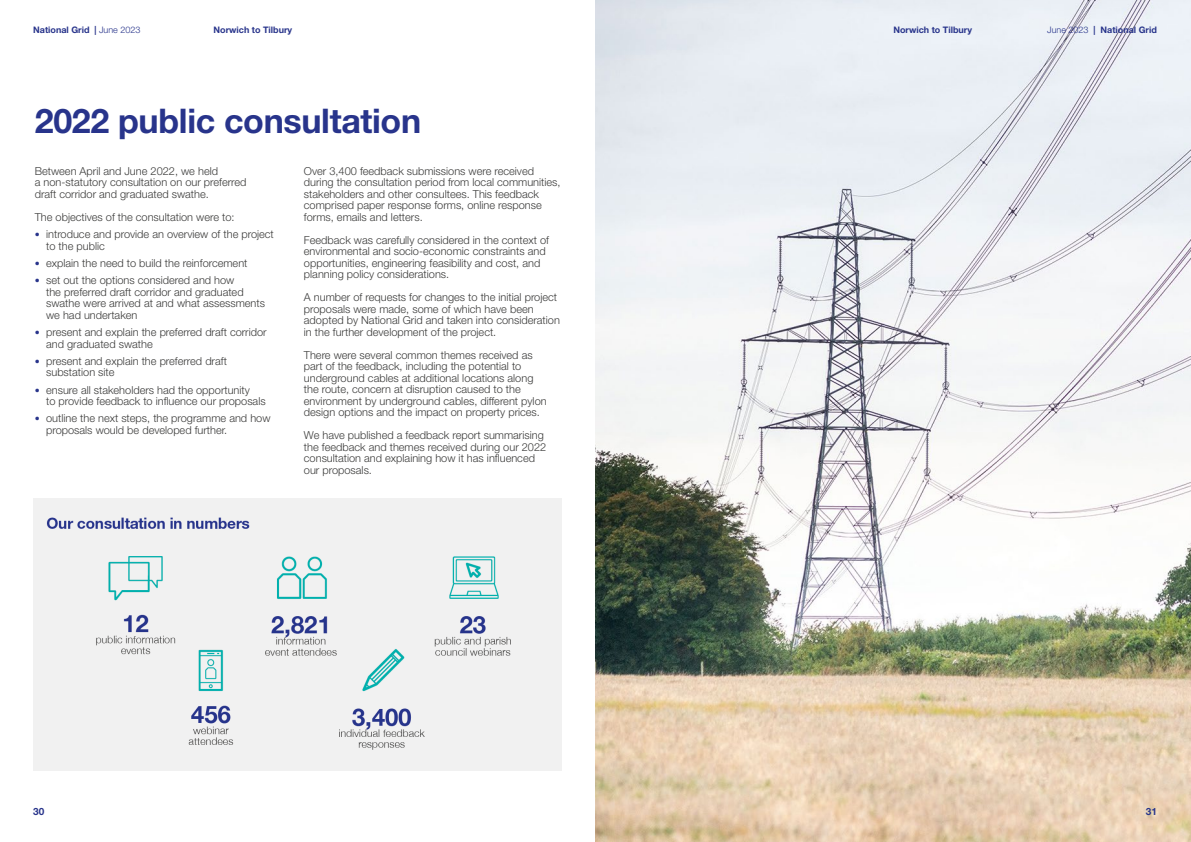
<style>
.page{position:relative;width:1191px;height:842px;background:#fff}
.page>*{position:absolute;margin:0;border:0;box-sizing:border-box;transform-origin:0 0}
.t1{font:700 34px "Helvetica Neue LT Std";letter-spacing:-.01em;color:#28348b}
.t2{font:300 11px/11.5px "Helvetica Neue LT Std";color:#3c3c3b}
.t3{font:700 10px "Helvetica Neue LT Std";color:#28348b}
.t4{font:700 9px "Helvetica Neue LT Std";color:#28348b}
.s1{font-weight:300}
.s2{font-weight:700;font-size:10px;color:#28348b}
</style>
<div class="page">
<div style="left:34px;top:499px;width:527px;height:271px;background:#f1f1f1"></div>
<img style="left:595px;top:0;width:596px;height:842px">
<p class="t4" style="left:33px;top:25px;width:109px">National Grid | <span class="s1">June 2023</span></p>
<p class="t4" style="left:214px;top:25px;width:80px">Norwich to Tilbury</p>
<h1 class="t1" style="left:35px;top:100px;width:388px">2022 public consultation</h1>
<p class="t2" style="left:35px;top:165px;width:213px">Between April and June 2022, we held<br>a non-statutory consultation on our preferred draft corridor and graduated swathe.</p>
<p class="t2" style="left:35px;top:211px;width:201px">The objectives of the consultation were to:</p>
<p class="t2" style="left:46px;top:228px;width:229px;text-indent:-11px"><span class="s2">•</span> introduce and provide an overview of the project to the public</p>
<p class="t2" style="left:35px;top:257px;width:214px"><span class="s2">•</span> explain the need to build the reinforcement</p>
<p class="t2" style="left:46px;top:274px;width:220px;text-indent:-11px"><span class="s2">•</span> set out the options considered and how<br>the preferred draft corridor and graduated swathe were arrived at and what assessments we had undertaken</p>
<p class="t2" style="left:46px;top:326px;width:222px;text-indent:-11px"><span class="s2">•</span> present and explain the preferred draft corridor and graduated swathe</p>
<p class="t2" style="left:46px;top:355px;width:182px;text-indent:-11px"><span class="s2">•</span> present and explain the preferred draft substation site</p>
<p class="t2" style="left:46px;top:384px;width:221px;text-indent:-11px"><span class="s2">•</span> ensure all stakeholders had the opportunity<br>to provide feedback to influence our proposals</p>
<p class="t2" style="left:46px;top:412px;width:226px;text-indent:-11px"><span class="s2">•</span> outline the next steps, the programme and how proposals would be developed further.</p>
<p class="t2" style="left:304px;top:165px;width:258px">Over 3,400 feedback submissions were received during the consultation period from local communities, stakeholders and other consultees. This feedback comprised paper response forms, online response forms, emails and letters.</p>
<p class="t2" style="left:304px;top:234px;width:247px">Feedback was carefully considered in the context of environmental and socio-economic constraints and opportunities, engineering feasibility and cost, and planning policy considerations.</p>
<p class="t2" style="left:304px;top:292px;width:257px">A number of requests for changes to the initial project proposals were made, some of which have been adopted by National Grid and taken into consideration in the further development of the project.</p>
<p class="t2" style="left:304px;top:349px;width:244px">There were several common themes received as part of the feedback, including the potential to underground cables at additional locations along the route, concern at disruption caused to the environment by underground cables, different pylon design options and the impact on property prices.</p>
<p class="t2" style="left:304px;top:430px;width:244px">We have published a feedback report summarising the feedback and themes received during our 2022 consultation and explaining how it has influenced our proposals.</p>
<p class="t3" style="left:33px;top:805px;width:13px">30</p>
<p class="t4" style="left:893px;top:25px;width:80px">Norwich to Tilbury</p>
<p class="t4" style="left:1047px;top:25px;width:111px"><span class="s1">June 2023</span> | National Grid</p>
<p class="t3" style="left:1145px;top:805px;width:13px">31</p>
</div>
